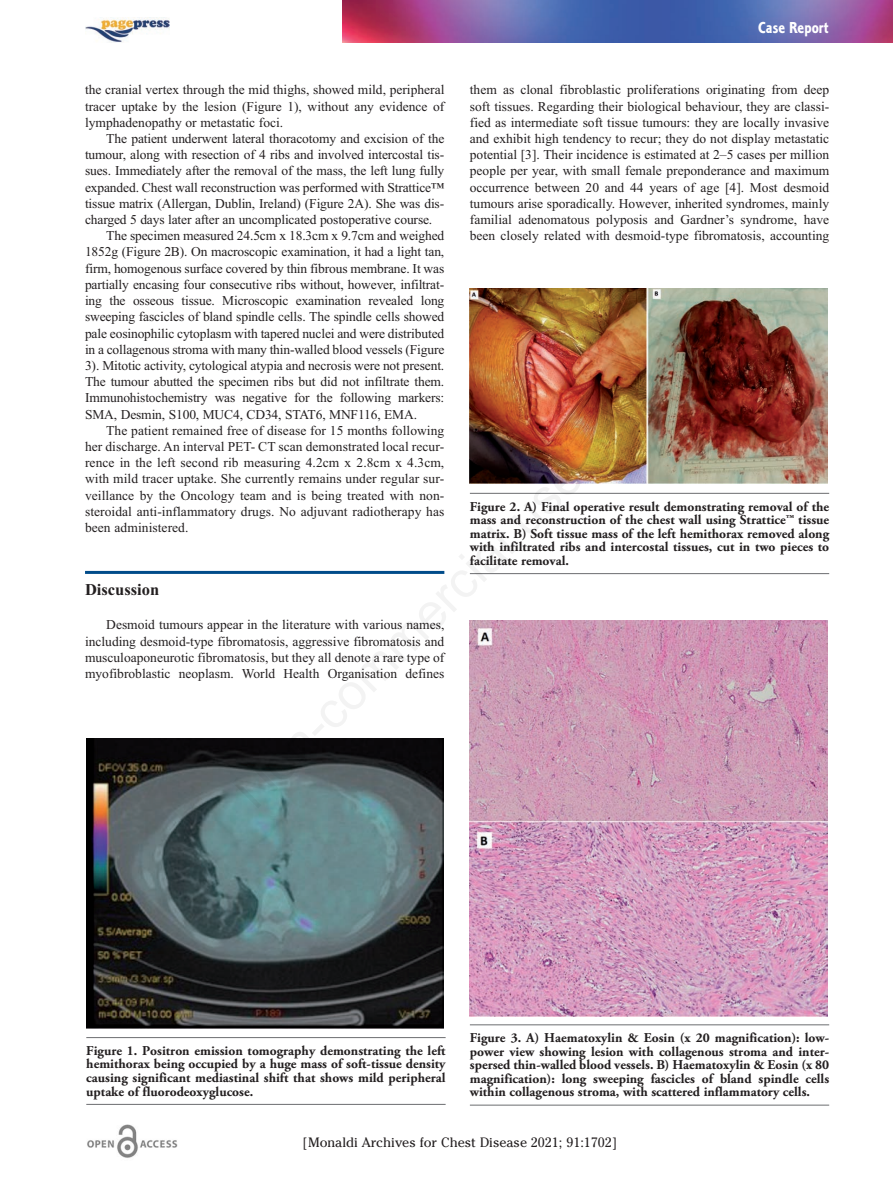
<style>
.page{position:relative;width:893px;height:1191px;background:#fff}
.page>*{position:absolute;margin:0;border:0;box-sizing:border-box;transform-origin:0 0}
.t1{font:700 16.5px "Times New Roman";color:#231f20}
.t2{font:16.5px "Corinthian Bold Condensed Plain";color:#fff}
.t3{font:13.5px/16.2px "Times New Roman";letter-spacing:-.01em;color:#231f20;text-align:justify}
.t4{font:700 13.5px/13.5px "Adobe Garamond Pro";color:#231f20;text-align:justify}
.t5{font:13.5px "Cheltenham";color:#231f20}
</style>
<div class="page">
<img style="left:342px;top:0;width:551px;height:43px">
<hr style="left:85px;top:571px;width:359px;height:3px;background:#004c8a">
<img style="left:87px;top:1124px;width:91px;height:34px">
<img style="left:85px;top:17px;width:84px;height:26px">
<img style="left:86px;top:738px;width:358px;height:290px">
<hr style="left:86px;top:1037px;width:360px;height:1px;background:#6c6d70">
<hr style="left:86px;top:1104px;width:360px;height:1px;background:#6c6d70">
<img style="left:470px;top:288px;width:358px;height:196px">
<hr style="left:470px;top:493px;width:359px;height:1px;background:#6c6d70">
<hr style="left:470px;top:573px;width:359px;height:1px;background:#6c6d70">
<img style="left:470px;top:621px;width:358px;height:395px">
<hr style="left:470px;top:1024px;width:359px;height:1px;background:#6c6d70">
<hr style="left:470px;top:1104px;width:359px;height:1px;background:#6c6d70">
<p class="t3" style="left:85px;top:82px;width:361px">the cranial vertex through the mid thighs, showed mild, peripheral tracer uptake by the lesion (Figure 1), without any evidence of lymphadenopathy or metastatic foci.</p>
<p class="t3" style="left:106px;top:130px;width:340px">The patient underwent lateral thoracotomy and excision of the</p>
<p class="t3" style="left:85px;top:146px;width:361px">tumour, along with resection of 4 ribs and involved intercostal tis-</p>
<p class="t3" style="left:85px;top:163px;width:361px">sues. Immediately after the removal of the mass, the left lung fully</p>
<p class="t3" style="left:85px;top:179px;width:361px">expanded. Chest wall reconstruction was performed with Strattice™</p>
<p class="t3" style="left:85px;top:195px;width:361px">tissue matrix (Allergan, Dublin, Ireland) (Figure 2A). She was dis-</p>
<p class="t3" style="left:85px;top:211px;width:349px">charged 5 days later after an uncomplicated postoperative course.</p>
<p class="t3" style="left:106px;top:227px;width:340px">The specimen measured 24.5cm x 18.3cm x 9.7cm and weighed</p>
<p class="t3" style="left:85px;top:244px;width:361px">1852g (Figure 2B). On macroscopic examination, it had a light tan,</p>
<p class="t3" style="left:85px;top:260px;width:361px">firm, homogenous surface covered by thin fibrous membrane. It was</p>
<p class="t3" style="left:85px;top:276px;width:361px">partially encasing four consecutive ribs without, however, infiltrat-</p>
<p class="t3" style="left:85px;top:292px;width:361px">ing the osseous tissue. Microscopic examination revealed long</p>
<p class="t3" style="left:85px;top:308px;width:361px">sweeping fascicles of bland spindle cells. The spindle cells showed</p>
<p class="t3" style="left:85px;top:325px;width:361px">pale eosinophilic cytoplasm with tapered nuclei and were distributed</p>
<p class="t3" style="left:85px;top:341px;width:361px">in a collagenous stroma with many thin-walled blood vessels (Figure</p>
<p class="t3" style="left:85px;top:357px;width:361px">3). Mitotic activity, cytological atypia and necrosis were not present.</p>
<p class="t3" style="left:85px;top:373px;width:361px">The tumour abutted the specimen ribs but did not infiltrate them.</p>
<p class="t3" style="left:85px;top:389px;width:361px">Immunohistochemistry was negative for the following markers:</p>
<p class="t3" style="left:85px;top:406px;width:334px">SMA, Desmin, S100, MUC4, CD34, STAT6, MNF116, EMA.</p>
<p class="t3" style="left:106px;top:422px;width:340px">The patient remained free of disease for 15 months following</p>
<p class="t3" style="left:85px;top:438px;width:361px">her discharge. An interval PET- CT scan demonstrated local recur-</p>
<p class="t3" style="left:85px;top:454px;width:361px">rence in the left second rib measuring 4.2cm x 2.8cm x 4.3cm,</p>
<p class="t3" style="left:85px;top:470px;width:361px">with mild tracer uptake. She currently remains under regular sur-</p>
<p class="t3" style="left:85px;top:487px;width:361px">veillance by the Oncology team and is being treated with non-</p>
<p class="t3" style="left:85px;top:503px;width:361px">steroidal anti-inflammatory drugs. No adjuvant radiotherapy has</p>
<p class="t3" style="left:85px;top:519px;width:105px">been administered.</p>
<p class="t1" style="left:85px;top:580px;width:76px">Discussion</p>
<p class="t3" style="left:85px;top:616px;width:361px;text-indent:21px">Desmoid tumours appear in the literature with various names, including desmoid-type fibromatosis, aggressive fibromatosis and musculoaponeurotic fibromatosis, but they all denote a rare type of myofibroblastic neoplasm. World Health Organisation defines</p>
<p class="t2" style="left:758px;top:22px;width:72px">Case Report</p>
<p class="t3" style="left:470px;top:82px;width:361px">them as clonal fibroblastic proliferations originating from deep soft tissues. Regarding their biological behaviour, they are classi&shy;fied as intermediate soft tissue tumours: they are locally invasive and exhibit high tendency to recur; they do not display metastatic potential [3]. Their incidence is estimated at 2–5 cases per million people per year, with small female preponderance and maximum occurrence between 20 and 44 years of age [4]. Most desmoid tumours arise sporadically. However, inherited syndromes, mainly familial adenomatous polyposis and Gardner’s syndrome, have been closely related with desmoid-type fibromatosis, accounting</p>
<p class="t4" style="left:470px;top:501px;width:361px">Figure 2. A) Final operative result demonstrating removal of the mass and reconstruction of the chest wall using Strattice™ tissue matrix. B) Soft tissue mass of the left hemithorax removed along with infiltrated ribs and intercostal tissues, cut in two pieces to facilitate removal.</p>
<p class="t4" style="left:86px;top:1045px;width:361px">Figure 1. Positron emission tomography demonstrating the left hemithorax being occupied by a huge mass of soft-tissue density causing significant mediastinal shift that shows mild peripheral uptake of fluorodeoxyglucose.</p>
<p class="t4" style="left:470px;top:1032px;width:361px">Figure 3. A) Haematoxylin &amp; Eosin (x 20 magnification): low&shy;power view showing lesion with collagenous stroma and inter&shy;spersed thin-walled blood vessels. B) Haematoxylin &amp; Eosin (x 80 magnification): long sweeping fascicles of bland spindle cells within collagenous stroma, with scattered inflammatory cells.</p>
<p class="t5" style="left:303px;top:1134px;width:316px">[Monaldi Archives for Chest Disease 2021; 91:1702]</p>
</div>
